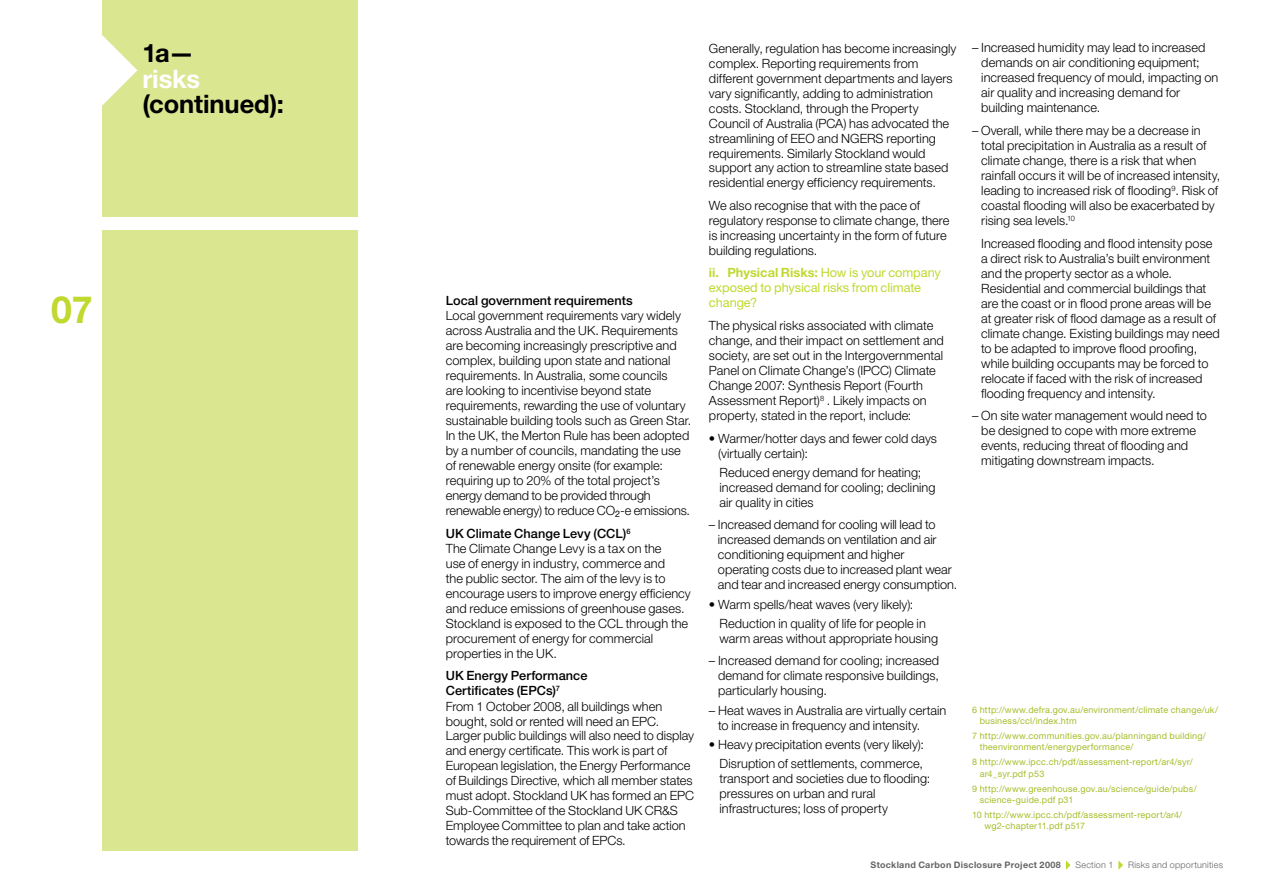
<style>
.page{position:relative;width:1263px;height:893px;background:#fff}
.page>*{position:absolute;margin:0;border:0;box-sizing:border-box;transform-origin:0 0}
.t1{font:700 37.5px "Helvetica Neue LT";color:#c1d82f}
.t2{font:700 25.5px "Helvetica Neue LT";letter-spacing:-.005em;color:#000}
.t3{font:700 25.5px "Helvetica Neue LT";letter-spacing:-.005em;color:#fff}
.t4{font:300 12.75px/15px "Helvetica Neue LT";color:#000}
.t5{font:12.75px/15px "Helvetica Neue LT";letter-spacing:-.005em;color:#c1d82f}
.t6{font:500 12.75px "Helvetica Neue LT";letter-spacing:.005em;color:#000}
.t7{font:9px/11.2px "Helvetica Neue LT";letter-spacing:.025em;color:#a7bc28}
.t8{font:700 9px "Helvetica Neue LT";letter-spacing:.03em;color:#636467}
.t9{font:300 9px "Helvetica Neue LT";letter-spacing:.025em;color:#636467}
.s1{font-weight:500}
.s2{font-weight:700}
</style>
<div class="page">
<svg style="left:1066px;top:860px;width:4px;height:10px"></svg>
<svg style="left:1118px;top:860px;width:5px;height:10px"></svg>
<div style="left:102px;top:0;width:255px;height:217px;background:#dbe691"></div>
<div style="left:102px;top:230px;width:255px;height:620px;background:#dbe691"></div>
<svg style="left:102px;top:35px;width:35px;height:71px"></svg>
<h2 class="t2" style="left:142px;top:38px;width:53px">1a—</h2>
<h2 class="t3" style="left:142px;top:63px;width:59px">risks</h2>
<h2 class="t2" style="left:142px;top:89px;width:143px">(continued):</h2>
<h1 class="t1" style="left:51px;top:286px;width:43px">07</h1>
<p class="t6" style="left:446px;top:293px;width:188px">Local government requirements</p>
<p class="t4" style="left:446px;top:308px;width:247px">Local government requirements vary widely across Australia and the UK. Requirements are becoming increasingly prescriptive and complex, building upon state and national requirements. In Australia, some councils<br>are looking to incentivise beyond state requirements, rewarding the use of voluntary sustainable building tools such as Green Star.<br>In the UK, the Merton Rule has been adopted by a number of councils, mandating the use of renewable energy onsite (for example: requiring up to 20% of the total project’s energy demand to be provided through renewable energy) to reduce CO<sub>2</sub>-e emissions.</p>
<p class="t4" style="left:446px;top:526px;width:246px"><span class="s1">UK Climate Change Levy (CCL)</span><sup>6<br></sup>The Climate Change Levy is a tax on the<br>use of energy in industry, commerce and<br>the public sector. The aim of the levy is to encourage users to improve energy efficiency and reduce emissions of greenhouse gases.<br>Stockland is exposed to the CCL through the procurement of energy for commercial properties in the UK.</p>
<p class="t4" style="left:446px;top:668px;width:250px"><span class="s1">UK Energy Performance<br>Certificates (EPCs)</span><sup>7<br></sup>From 1 October 2008, all buildings when bought, sold or rented will need an EPC.<br>Larger public buildings will also need to display and energy certificate. This work is part of European legislation, the Energy Performance of Buildings Directive, which all member states must adopt. Stockland UK has formed an EPC Sub-Committee of the Stockland UK CR&amp;S Employee Committee to plan and take action towards the requirement of EPCs.</p>
<p class="t4" style="left:709px;top:40px;width:249px">Generally, regulation has become increasingly complex. Reporting requirements from different government departments and layers vary significantly, adding to administration costs. Stockland, through the Property Council of Australia (PCA) has advocated the streamlining of EEO and NGERS reporting requirements. Similarly Stockland would support any action to streamline state based residential energy efficiency requirements.</p>
<p class="t4" style="left:709px;top:198px;width:242px">We also recognise that with the pace of regulatory response to climate change, there is increasing uncertainty in the form of future building regulations.</p>
<p class="t5" style="left:709px;top:265px;width:233px"><span class="s2">ii. Physical Risks:</span> How is your company exposed to physical risks from climate change?</p>
<p class="t4" style="left:709px;top:318px;width:236px">The physical risks associated with climate change, and their impact on settlement and society, are set out in the Intergovernmental Panel on Climate Change’s (IPCC) Climate Change 2007: Synthesis Report (Fourth Assessment Report)<sup>8</sup> . Likely impacts on property, stated in the report, include:</p>
<p class="t4" style="left:718px;top:430px;width:220px;text-indent:-9px">• Warmer/hotter days and fewer cold days (virtually certain):</p>
<p class="t4" style="left:720px;top:464px;width:217px">Reduced energy demand for heating; increased demand for cooling; declining air quality in cities</p>
<p class="t4" style="left:718px;top:517px;width:241px;text-indent:-9px">– Increased demand for cooling will lead to increased demands on ventilation and air conditioning equipment and higher operating costs due to increased plant wear and tear and increased energy consumption.</p>
<p class="t4" style="left:720px;top:594px;width:208px;line-height:19.2px;text-indent:-11px">• Warm spells/heat waves (very likely):<br>Reduction in quality of life for people in</p>
<p class="t4" style="left:720px;top:630px;width:220px">warm areas without appropriate housing</p>
<p class="t4" style="left:718px;top:653px;width:223px;text-align:justify;text-indent:-9px">– Increased demand for cooling; increased demand for climate responsive buildings, particularly housing.</p>
<p class="t4" style="left:718px;top:702px;width:230px;text-indent:-9px">– Heat waves in Australia are virtually certain to increase in frequency and intensity.</p>
<p class="t4" style="left:709px;top:734px;width:217px;line-height:19.2px;text-align:right">• Heavy precipitation events (very likely):<br>Disruption of settlements, commerce,</p>
<p class="t4" style="left:720px;top:771px;width:212px">transport and societies due to flooding: pressures on urban and rural infrastructures; loss of property</p>
<p class="t4" style="left:981px;top:40px;width:238px;text-indent:-9px">– Increased humidity may lead to increased demands on air conditioning equipment; increased frequency of mould, impacting on air quality and increasing demand for building maintenance.</p>
<p class="t4" style="left:981px;top:123px;width:241px;text-indent:-9px">– Overall, while there may be a decrease in total precipitation in Australia as a result of climate change, there is a risk that when rainfall occurs it will be of increased intensity, leading to increased risk of flooding<sup>9</sup>. Risk of coastal flooding will also be exacerbated by rising sea levels.<sup>10</sup></p>
<p class="t4" style="left:981px;top:235px;width:240px">Increased flooding and flood intensity pose a direct risk to Australia’s built environment and the property sector as a whole.<br>Residential and commercial buildings that are the coast or in flood prone areas will be at greater risk of flood damage as a result of climate change. Existing buildings may need to be adapted to improve flood proofing, while building occupants may be forced to relocate if faced with the risk of increased flooding frequency and intensity.</p>
<p class="t4" style="left:981px;top:408px;width:227px;text-indent:-9px">– On site water management would need to be designed to cope with more extreme events, reducing threat of flooding and mitigating downstream impacts.</p>
<p class="t7" style="left:980px;top:704px;width:240px;text-indent:-8px">6 http://www.defra.gov.au/environment/climate change/uk/ business/ccl/index.htm</p>
<p class="t7" style="left:980px;top:730px;width:228px;text-indent:-8px">7 http://www.communities.gov.au/planningand building/ theenvironment/energyperformance/</p>
<p class="t7" style="left:980px;top:756px;width:214px;text-indent:-8px">8 http://www.ipcc.ch/pdf/assessment-report/ar4/syr/ ar4_syr.pdf p53</p>
<p class="t7" style="left:980px;top:783px;width:218px;text-indent:-8px">9 http://www.greenhouse.gov.au/science/guide/pubs/ science-guide.pdf p31</p>
<p class="t7" style="left:984px;top:809px;width:199px;text-indent:-12px">10 http://www.ipcc.ch/pdf/assessment-report/ar4/ wg2-chapter11.pdf p517</p>
<p class="t8" style="left:870px;top:859px;width:192px">Stockland Carbon Disclosure Project 2008</p>
<p class="t9" style="left:1075px;top:859px;width:39px">Section 1</p>
<p class="t9" style="left:1128px;top:859px;width:96px">Risks and opportunities</p>
</div>
